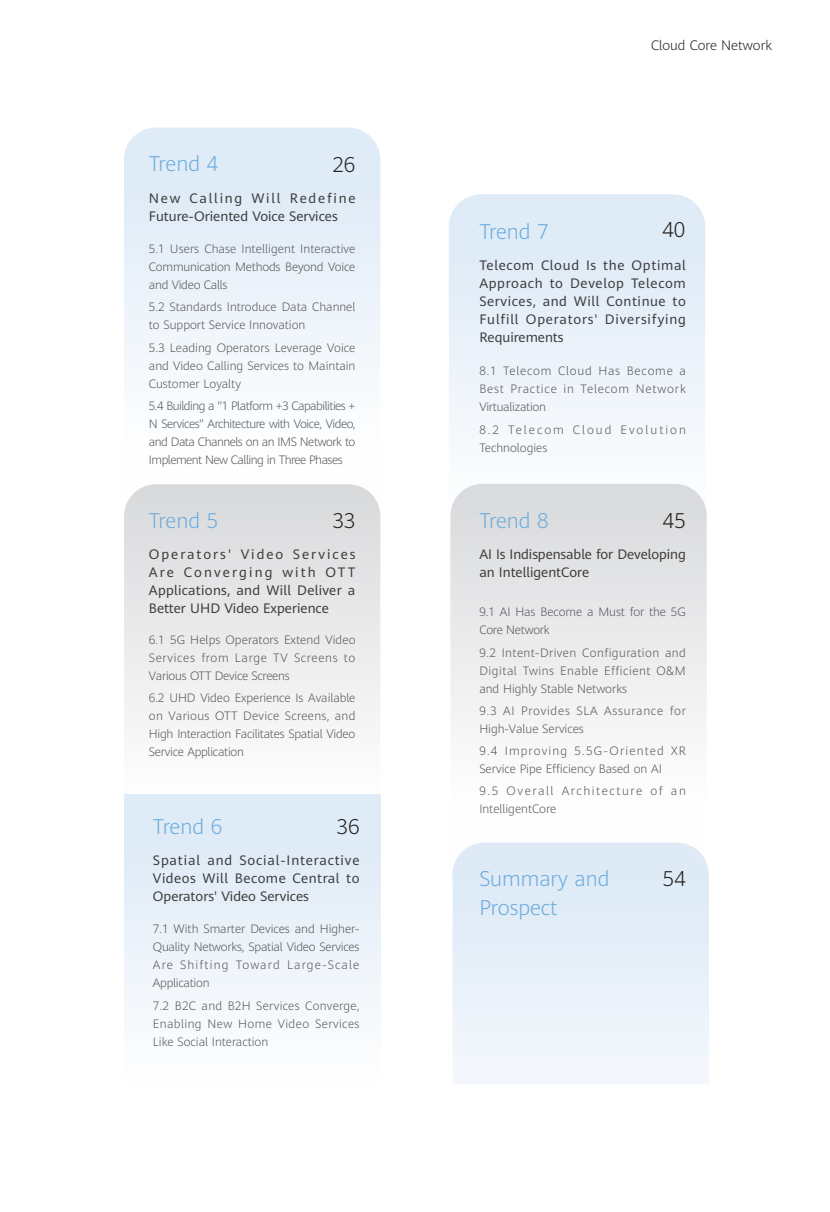
<style>
.page{position:relative;width:830px;height:1212px;background:#fff}
.page>*{position:absolute;margin:0;border:0;box-sizing:border-box;transform-origin:0 0}
.t1{font:300 21px/28.5px "Huawei Sans";color:#6cacdd}
.t2{font:300 21px "Huawei Sans";color:#231f20}
.目录大标{font:13.5px/18px "Huawei Sans";color:#3e3e3f;text-align:justify}
.t3{font:300 13.5px "Huawei Sans";color:#231f20}
.目录小标题{font:300 12px/18px "Huawei Sans";color:#57585a;text-align:justify}
.目录小标题-2{font:300 12px/18px "Huawei Sans";letter-spacing:.05em;color:#57585a}
.目录小标题-3{font:300 12px/18px "Huawei Sans";letter-spacing:.11em;color:#57585a}
.目录小标题-4{font:300 12px/18px "Huawei Sans";letter-spacing:.165em;color:#57585a}
</style>
<div class="page">
<svg style="left:452px;top:862px;width:256px;height:222px;fill:#e9f1f9"></svg>
<svg style="left:450px;top:503px;width:256px;height:379px"></svg>
<svg style="left:449px;top:194px;width:255px;height:386px"></svg>
<svg style="left:124px;top:514px;width:256px;height:206px;fill:#e8e8ea"></svg>
<svg style="left:124px;top:128px;width:256px;height:386px"></svg>
<div style="left:124px;top:794px;width:256px;height:289px;background:linear-gradient(to bottom,#dae8f6,#fdfefe)"></div>
<p class="t1" style="left:149px;top:149px;width:71px">Trend 4</p>
<p class="目录大标" style="left:149px;top:188px;width:208px">New Calling Will Redefine<br>Future-Oriented Voice Services</p>
<p class="t2" style="left:332px;top:150px;width:24px">26</p>
<p class="目录小标题" style="left:149px;top:239px;width:208px">5.1 Users Chase Intelligent Interactive Communication Methods Beyond Voice and Video Calls</p>
<p class="目录小标题" style="left:149px;top:298px;width:208px">5.2 Standards Introduce Data Channel to Support Service Innovation</p>
<p class="目录小标题" style="left:149px;top:338px;width:208px">5.3 Leading Operators Leverage Voice and Video Calling Services to Maintain Customer Loyalty</p>
<p class="目录小标题" style="left:149px;top:396px;width:208px">5.4 Building a "1 Platform +3 Capabilities + N Services" Architecture with Voice, Video, and Data Channels on an IMS Network to Implement New Calling in Three Phases</p>
<p class="t1" style="left:149px;top:505px;width:71px">Trend 5</p>
<p class="目录大标" style="left:149px;top:545px;width:208px">Operators' Video Services Are Converging with OTT Applications, and Will Deliver a Better UHD Video Experience</p>
<p class="t2" style="left:332px;top:506px;width:24px">33</p>
<p class="目录小标题" style="left:149px;top:630px;width:208px">6.1 5G Helps Operators Extend Video Services from Large TV Screens to Various OTT Device Screens</p>
<p class="目录小标题" style="left:149px;top:689px;width:208px">6.2 UHD Video Experience Is Available on Various OTT Device Screens, and High Interaction Facilitates Spatial Video Service Application</p>
<p class="t1" style="left:153px;top:811px;width:71px">Trend 6</p>
<p class="目录大标" style="left:153px;top:851px;width:208px">Spatial and Social-Interactive Videos Will Become Central to Operators' Video Services</p>
<p class="t2" style="left:336px;top:812px;width:24px">36</p>
<p class="目录小标题" style="left:153px;top:920px;width:208px">7.1 With Smarter Devices and Higher-Quality Networks, Spatial Video Services Are Shifting Toward Large-Scale Application</p>
<p class="目录小标题" style="left:153px;top:996px;width:208px">7.2 B2C and B2H Services Converge, Enabling New Home Video Services Like Social Interaction</p>
<p class="t3" style="left:650px;top:36px;width:122px">Cloud Core Network</p>
<p class="t2" style="left:662px;top:215px;width:24px">40</p>
<p class="t1" style="left:479px;top:216px;width:71px">Trend 7</p>
<p class="目录大标" style="left:479px;top:255px;width:208px">Telecom Cloud Is the Optimal Approach to Develop Telecom Services, and Will Continue to Fulfill Operators' Diversifying Requirements</p>
<p class="目录小标题" style="left:479px;top:362px;width:208px">8.1 Telecom Cloud Has Become a Best Practice in Telecom Network Virtualization</p>
<p class="目录小标题-4" style="left:479px;top:420px;width:208px">8.2 Telecom Cloud Evolution<br>Technologies</p>
<p class="t1" style="left:479px;top:505px;width:71px">Trend 8</p>
<p class="目录大标" style="left:479px;top:544px;width:208px">AI Is Indispensable for Developing an IntelligentCore</p>
<p class="t2" style="left:662px;top:505px;width:24px">45</p>
<p class="目录小标题" style="left:479px;top:603px;width:208px">9.1 AI Has Become a Must for the 5G<br>Core Network</p>
<p class="目录小标题" style="left:479px;top:643px;width:208px">9.2 Intent-Driven Configuration and Digital Twins Enable Efficient O&amp;M and Highly Stable Networks</p>
<p class="目录小标题-2" style="left:479px;top:701px;width:208px">9.3 AI Provides SLA Assurance for<br>High-Value Services</p>
<p class="目录小标题" style="left:479px;top:741px;width:208px">9.4 Improving 5.5G-Oriented XR<br>Service Pipe Efficiency Based on AI</p>
<p class="目录小标题-3" style="left:479px;top:782px;width:208px">9.5 Overall Architecture of an<br>IntelligentCore</p>
<p class="t1" style="left:479px;top:864px;width:132px">Summary and<br>Prospect</p>
<p class="t2" style="left:662px;top:864px;width:24px">54</p>
</div>
